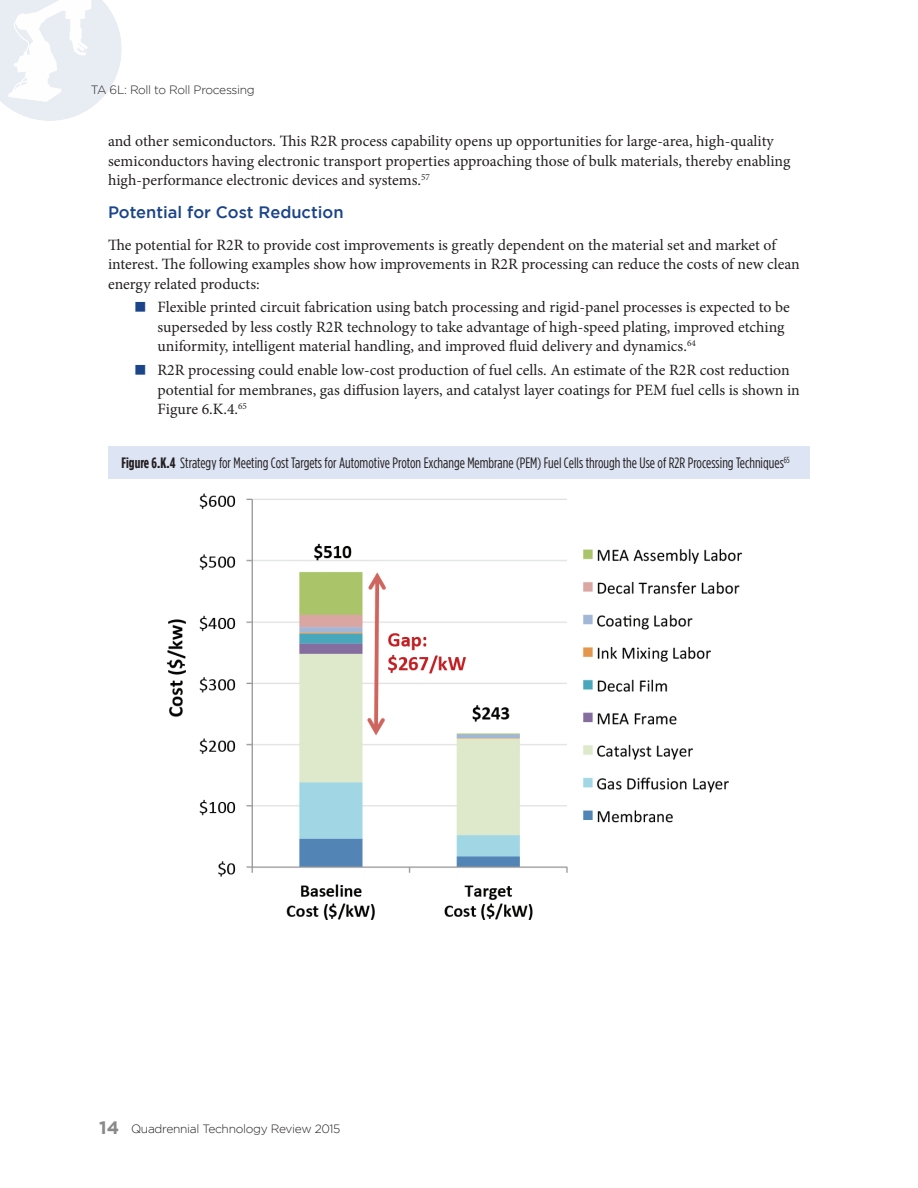
<style>
.page{position:relative;width:918px;height:1188px;background:#fff}
.page>*{position:absolute;margin:0;border:0;box-sizing:border-box;transform-origin:0 0}
.Header_Two{font:500 16.5px "Gotham";color:#1b4489}
.Bullet_Text{font:15.75px/19.5px "Minion Pro";color:#231f20}
.Body_Text{font:15.75px/19.5px "Minion Pro";color:#231f20}
.Figure_Text{font:15px "Gotham Condensed";color:#231f20}
.t1{font:300 12px "Gotham";letter-spacing:-.025em;color:#231f20}
.s1{color:#1b4489}
.s2{font-weight:700}
.s3{font-weight:700;font-size:18px;color:#8a888a}
</style>
<div class="page">
<svg style="left:0;top:0;width:122px;height:121px"></svg>
<div style="left:108px;top:447px;width:702px;height:32px;background:#dde4f3"></div>
<img style="left:166px;top:493px;width:577px;height:427px">
<p class="t1" style="left:91px;top:83px;width:166px">TA 6L: Roll to Roll Processing</p>
<p class="Body_Text" style="left:108px;top:132px;width:684px">and other semiconductors. This R2R process capability opens up opportunities for large-area, high-quality semiconductors having electronic transport properties approaching those of bulk materials, thereby enabling high-performance electronic devices and systems.<sup>57</sup></p>
<p class="Header_Two" style="left:108px;top:202px;width:237px">Potential for Cost Reduction</p>
<p class="Body_Text" style="left:108px;top:235px;width:693px">The potential for R2R to provide cost improvements is greatly dependent on the material set and market of interest. The following examples show how improvements in R2R processing can reduce the costs of new clean energy related products:</p>
<p class="Bullet_Text" style="left:158px;top:298px;width:634px;text-indent:-22px"><span class="s1">■</span> Flexible printed circuit fabrication using batch processing and rigid-panel processes is expected to be superseded by less costly R2R technology to take advantage of high-speed plating, improved etching uniformity, intelligent material handling, and improved fluid delivery and dynamics.<sup>64</sup></p>
<p class="Bullet_Text" style="left:158px;top:361px;width:644px;text-indent:-22px"><span class="s1">■</span> R2R processing could enable low-cost production of fuel cells. An estimate of the R2R cost reduction potential for membranes, gas diffusion layers, and catalyst layer coatings for PEM fuel cells is shown in<br>Figure 6.K.4.<sup>65</sup></p>
<p class="Figure_Text" style="left:122px;top:455px;width:670px"><span class="s2">Figure 6.K.4</span> Strategy for Meeting Cost Targets for Automotive Proton Exchange Membrane (PEM) Fuel Cells through the Use of R2R Processing Techniques<sup>65</sup></p>
<p class="t1" style="left:99px;top:1122px;width:243px"><span class="s3">14</span> Quadrennial Technology Review 2015</p>
</div>
